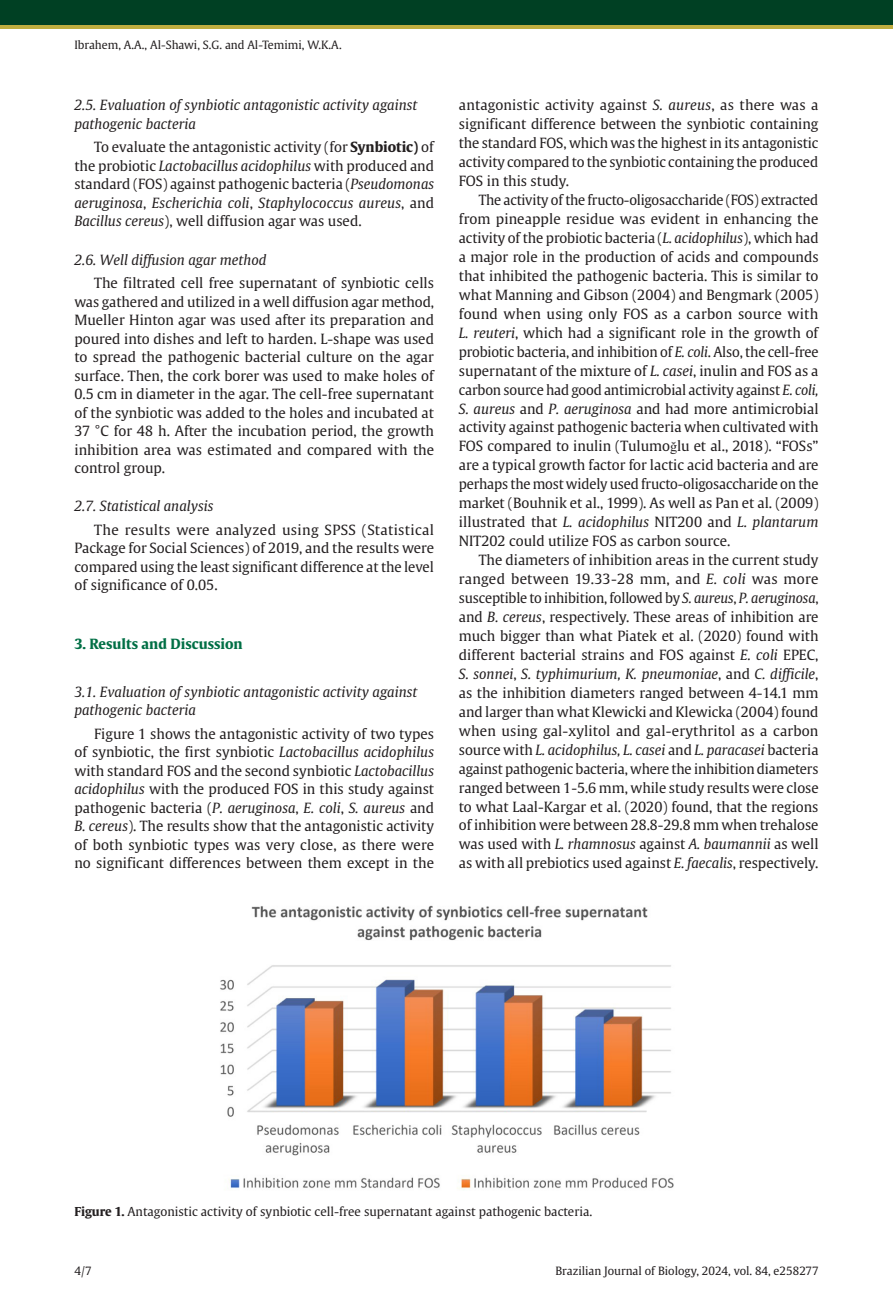
<style>
.page{position:relative;width:893px;height:1315px;background:#fff}
.page>*{position:absolute;margin:0;border:0;box-sizing:border-box;transform-origin:0 0}
.Paragraph{font:14px/18.9px "Gulliver";color:#231f20;text-align:justify}
.Heading2{font:italic 14px/18.6px "Gulliver";color:#231f20}
.Heading1{font:700 14px "Gulliver";color:#006f45}
.FigureCaption{font:12.25px "Gulliver";color:#231f20}
.t1{font:11.38px "Gulliver";color:#231f20}
.s1{font-weight:700}
.s2{font-style:italic}
.s3{font-family:"Times New Roman"}
</style>
<div class="page">
<div style="left:0;top:12px;width:893px;height:17px;background:#bfad40"></div>
<div style="left:0;top:0;width:893px;height:25px;background:#004023"></div>
<img style="left:220px;top:905px;width:454px;height:284px">
<p class="t1" style="left:74px;top:37px;width:269px">Ibrahem, A.A., Al-Shawi, S.G. and Al-Temimi, W.K.A.</p>
<p class="Heading2" style="left:74px;top:96px;width:345px">2.5. Evaluation of synbiotic antagonistic activity against pathogenic bacteria</p>
<p class="Paragraph" style="left:74px;top:138px;width:361px;text-indent:20px">To evaluate the antagonistic activity (for <span class="s1">Synbiotic)</span> of the probiotic <span class="s2">Lactobacillus acidophilus</span> with produced and standard (FOS) against pathogenic bacteria (<span class="s2">Pseudomonas aeruginosa</span>, <span class="s2">Escherichia coli</span>, <span class="s2">Staphylococcus aureus</span>, and <span class="s2">Bacillus cereus</span>), well diffusion agar was used.</p>
<p class="Heading2" style="left:74px;top:250px;width:194px">2.6. Well diffusion agar method</p>
<p class="Paragraph" style="left:74px;top:274px;width:361px;text-indent:20px">The filtrated cell free supernatant of synbiotic cells was gathered and utilized in a well diffusion agar method, Mueller Hinton agar was used after its preparation and poured into dishes and left to harden. L-shape was used to spread the pathogenic bacterial culture on the agar surface. Then, the cork borer was used to make holes of 0.5 cm in diameter in the agar. The cell-free supernatant of the synbiotic was added to the holes and incubated at 37 °C for 48 h. After the incubation period, the growth inhibition area was estimated and compared with the control group.</p>
<p class="Heading2" style="left:74px;top:497px;width:141px">2.7. Statistical analysis</p>
<p class="Paragraph" style="left:74px;top:520px;width:361px;text-indent:20px">The results were analyzed using SPSS (Statistical Package for Social Sciences) of 2019, and the results were compared using the least significant difference at the level of significance of 0.05.</p>
<p class="Heading1" style="left:74px;top:634px;width:170px">3. Results and Discussion</p>
<p class="Heading2" style="left:74px;top:682px;width:345px">3.1. Evaluation of synbiotic antagonistic activity against pathogenic bacteria</p>
<p class="Paragraph" style="left:74px;top:724px;width:361px;text-indent:20px">Figure 1 shows the antagonistic activity of two types of synbiotic, the first synbiotic <span class="s2">Lactobacillus acidophilus </span>with standard FOS and the second synbiotic <span class="s2">Lactobacillus acidophilus</span> with the produced FOS in this study against pathogenic bacteria (<span class="s2">P. aeruginosa</span>, <span class="s2">E. coli</span>, <span class="s2">S. aureus</span> and <span class="s2">B. cereus</span>). The results show that the antagonistic activity of both synbiotic types was very close, as there were no significant differences between them except in the</p>
<p class="Paragraph" style="left:459px;top:96px;width:361px">antagonistic activity against <span class="s2">S. aureus</span>, as there was a significant difference between the synbiotic containing the standard FOS, which was the highest in its antagonistic activity compared to the synbiotic containing the produced FOS in this study.</p>
<p class="Paragraph" style="left:459px;top:190px;width:361px;text-indent:20px">The activity of the fructo-oligosaccharide (FOS) extracted from pineapple residue was evident in enhancing the activity of the probiotic bacteria (<span class="s2">L. acidophilus</span>), which had a major role in the production of acids and compounds that inhibited the pathogenic bacteria. This is similar to what Manning and Gibson (2004) and Bengmark (2005) found when using only FOS as a carbon source with <span class="s2">L. reuteri</span>, which had a significant role in the growth of probiotic bacteria, and inhibition of <span class="s2">E. coli</span>. Also, the cell-free supernatant of the mixture of <span class="s2">L. casei</span>, inulin and FOS as a carbon source had good antimicrobial activity against <span class="s2">E. coli, S. aureus</span> and <span class="s2">P. aeruginosa</span> and had more antimicrobial activity against pathogenic bacteria when cultivated with FOS compared to inulin (Tulumo<span class="s3">ğ</span>lu et al., 2018). “FOSs” are a typical growth factor for lactic acid bacteria and are perhaps the most widely used fructo-oligosaccharide on the market (Bouhnik et al., 1999). As well as Pan et al. (2009) illustrated that <span class="s2">L. acidophilus</span> NIT200 and <span class="s2">L. plantarum </span>NIT202 could utilize FOS as carbon source.</p>
<p class="Paragraph" style="left:459px;top:550px;width:361px;text-indent:20px">The diameters of inhibition areas in the current study ranged between 19.33-28 mm, and <span class="s2">E. coli</span> was more susceptible to inhibition, followed by <span class="s2">S. aureus</span>, <span class="s2">P. aeruginosa</span>, and <span class="s2">B. cereus</span>, respectively. These areas of inhibition are much bigger than what Piatek et al. (2020) found with different bacterial strains and FOS against <span class="s2">E. coli</span> EPEC, <span class="s2">S. sonnei</span>, <span class="s2">S. typhimurium, K. pneumoniae</span>, and <span class="s2">C. difficile</span>, as the inhibition diameters ranged between 4-14.1 mm and larger than what Klewicki and Klewicka (2004) found when using gal-xylitol and gal-erythritol as a carbon source with <span class="s2">L. acidophilus, L. casei</span> and <span class="s2">L. paracasei</span> bacteria against pathogenic bacteria, where the inhibition diameters ranged between 1-5.6 mm, while study results were close to what Laal-Kargar et al. (2020) found, that the regions of inhibition were between 28.8-29.8 mm when trehalose was used with <span class="s2">L. rhamnosus</span> against <span class="s2">A. baumannii</span> as well as with all prebiotics used against <span class="s2">E. faecalis</span>, respectively.</p>
<p class="FigureCaption" style="left:74px;top:1203px;width:519px"><span class="s1">Figure 1.</span> Antagonistic activity of synbiotic cell-free supernatant against pathogenic bacteria.</p>
<p class="t1" style="left:74px;top:1264px;width:19px">4/7</p>
<p class="t1" style="left:555px;top:1264px;width:265px">Brazilian Journal of Biology, 2024, vol. 84, e258277</p>
</div>
